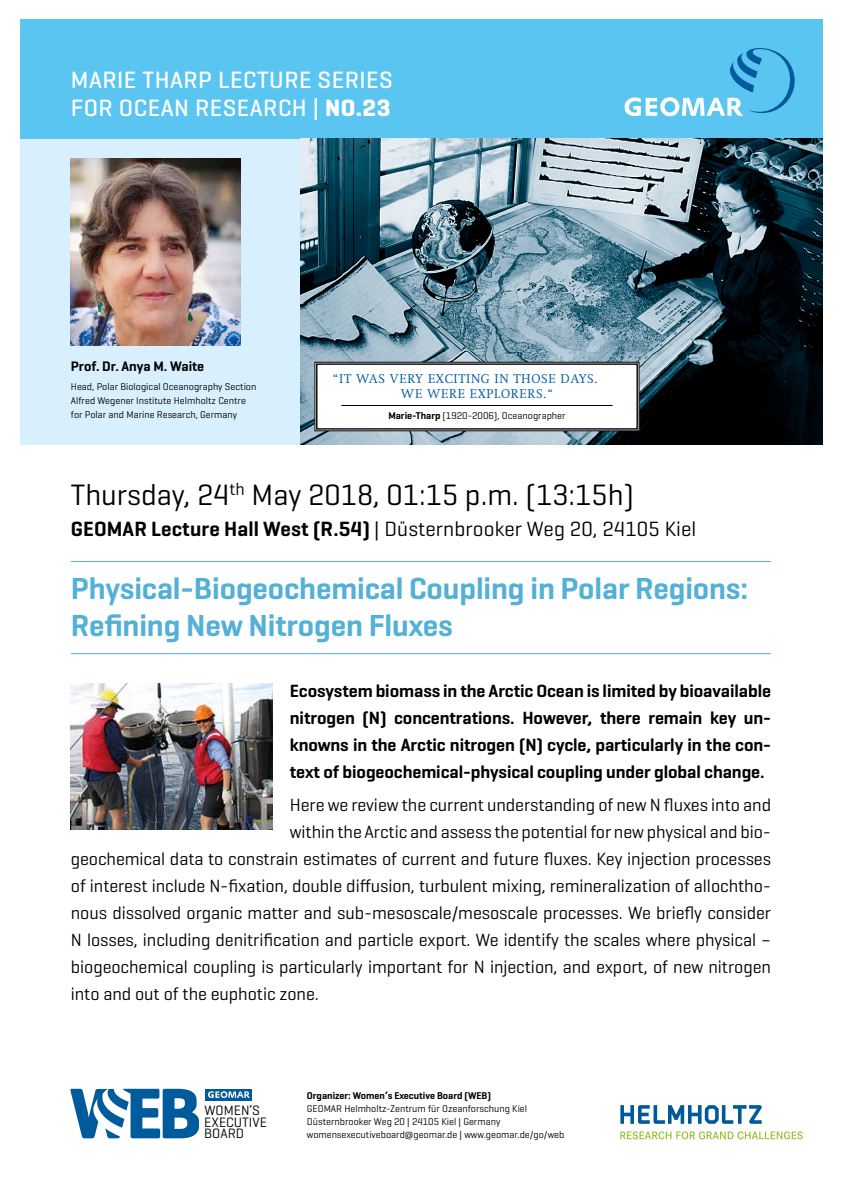
<style>
.page{position:relative;width:842px;height:1191px;background:#fff}
.page>*{position:absolute;margin:0;border:0;box-sizing:border-box;transform-origin:0 0}
.t1{font:600 31px/37.2px "Geogrotesque";letter-spacing:-.005em;color:#53b0d7}
.t2{font:30px "Geogrotesque";color:#000}
.t3{font:500 24px/28.3px "Geogrotesque";letter-spacing:.02em;color:#fff}
.t4{font:21px "Geogrotesque";letter-spacing:.005em;color:#000}
.t5{font:18px "Geogrotesque";letter-spacing:-.005em;color:#000}
.t6{font:600 18px/27px "Geogrotesque";letter-spacing:-.005em;color:#000;text-align:justify}
.t7{font:600 14px "Geogrotesque";color:#000}
.t8{font:13.8px/11.5px "Geogrotesque";color:#000}
.t9{font:300 13px/15px "Swift LT Std";letter-spacing:.05em;color:#005b9d}
.t10{font:10px/13px "Geogrotesque";color:#000}
.t11{font:600 10px "Geogrotesque";color:#000}
.s1{font-weight:700}
.s2{font-weight:600}
</style>
<div class="page">
<div style="left:20px;top:20px;width:802px;height:119px;background:#5bc5f2"></div>
<div style="left:20px;top:139px;width:281px;height:305px;background:#d8effd"></div>
<img style="left:301px;top:139px;width:521px;height:305px">
<svg style="left:625px;top:48px;width:170px;height:68px"></svg>
<svg style="left:314px;top:362px;width:325px;height:69px"></svg>
<div style="left:316px;top:363px;width:322px;height:66px;border:1px solid #000"></div>
<hr style="left:71px;top:561px;width:700px;height:1px;background:#53b0d7">
<hr style="left:71px;top:653px;width:700px;height:1px;background:#53b0d7">
<svg style="left:70px;top:1088px;width:129px;height:50px"></svg>
<div style="left:205px;top:1088px;width:47px;height:12px;background:#005b9d"></div>
<svg style="left:208px;top:1091px;width:42px;height:7px"></svg>
<img style="left:71px;top:159px;width:170px;height:186px">
<img style="left:71px;top:683px;width:202px;height:146px">
<svg style="left:620px;top:1131px;width:183px;height:8px"></svg>
<svg style="left:620px;top:1105px;width:142px;height:18px"></svg>
<h3 class="t3" style="left:71px;top:65px;width:323px">MARIE THARP LECTURE SERIES<br>FOR OCEAN RESEARCH | <span class="s1">NO.23</span></h3>
<p class="t7" style="left:71px;top:357px;width:135px">Prof. Dr. Anya M. Waite</p>
<p class="t10" style="left:71px;top:379px;width:187px;line-height:14px">Head, Polar Biological Oceanography Section<br>Alfred Wegener Institute Helmholtz Centre for Polar and Marine Research, Germany</p>
<p class="t9" style="left:401px;top:371px;width:198px;text-indent:-68px">“IT WAS VERY EXCITING IN THOSE DAYS.<br>WE WERE EXPLORERS.“</p>
<p class="t10" style="left:388px;top:409px;width:179px"><span class="s2">Marie-Tharp</span> (1920-2006), Oceanographer</p>
<h2 class="t2" style="left:71px;top:475px;width:565px">Thursday, 24<sup>th</sup> May 2018, 01:15 p.m. (13:15h)</h2>
<p class="t4" style="left:71px;top:515px;width:627px"><span class="s2">GEOMAR Lecture Hall West (R.54)</span> | Düsternbrooker Weg 20, 24105 Kiel</p>
<h1 class="t1" style="left:71px;top:569px;width:679px">Physical-Biogeochemical Coupling in Polar Regions:<br>Refining New Nitrogen Fluxes</h1>
<p class="t6" style="left:290px;top:677px;width:483px">Ecosystem biomass in the Arctic Ocean is limited by bioavailable nitrogen (N) concentrations. However, there remain key un&shy;knowns in the Arctic nitrogen (N) cycle, particularly in the con&shy;text of biogeochemical-physical coupling under global change.</p>
<p class="t5" style="left:290px;top:793px;width:483px">Here we review the current understanding of new N fluxes into and</p>
<p class="t5" style="left:290px;top:820px;width:483px">within the Arctic and assess the potential for new physical and bio-</p>
<p class="t5" style="left:71px;top:847px;width:702px">geochemical data to constrain estimates of current and future fluxes. Key injection processes</p>
<p class="t5" style="left:71px;top:874px;width:702px">of interest include N-fixation, double diffusion, turbulent mixing, remineralization of allochtho-</p>
<p class="t5" style="left:71px;top:901px;width:702px">nous dissolved organic matter and sub- mesoscale/mesoscale processes. We briefly consider</p>
<p class="t5" style="left:71px;top:928px;width:702px">N losses, including denitrification and particle export. We identify the scales where physical –</p>
<p class="t5" style="left:71px;top:955px;width:702px">biogeochemical coupling is particularly important for N injection, and export, of new nitrogen</p>
<p class="t5" style="left:71px;top:982px;width:249px">into and out of the euphotic zone.</p>
<p class="t8" style="left:204px;top:1104px;width:64px">WOMEN’S<br>EXECUTIVE<br>BOARD</p>
<p class="t11" style="left:307px;top:1089px;width:186px">Organizer: Women‘s Executive Board (WEB)</p>
<p class="t10" style="left:307px;top:1101px;width:259px">GEOMAR Helmholtz-Zentrum für Ozeanforschung Kiel<br>Düsternbrooker Weg 20 | 24105 Kiel | Germany womensexecutiveboard@geomar.de | www.geomar.de/go/web</p>
</div>
